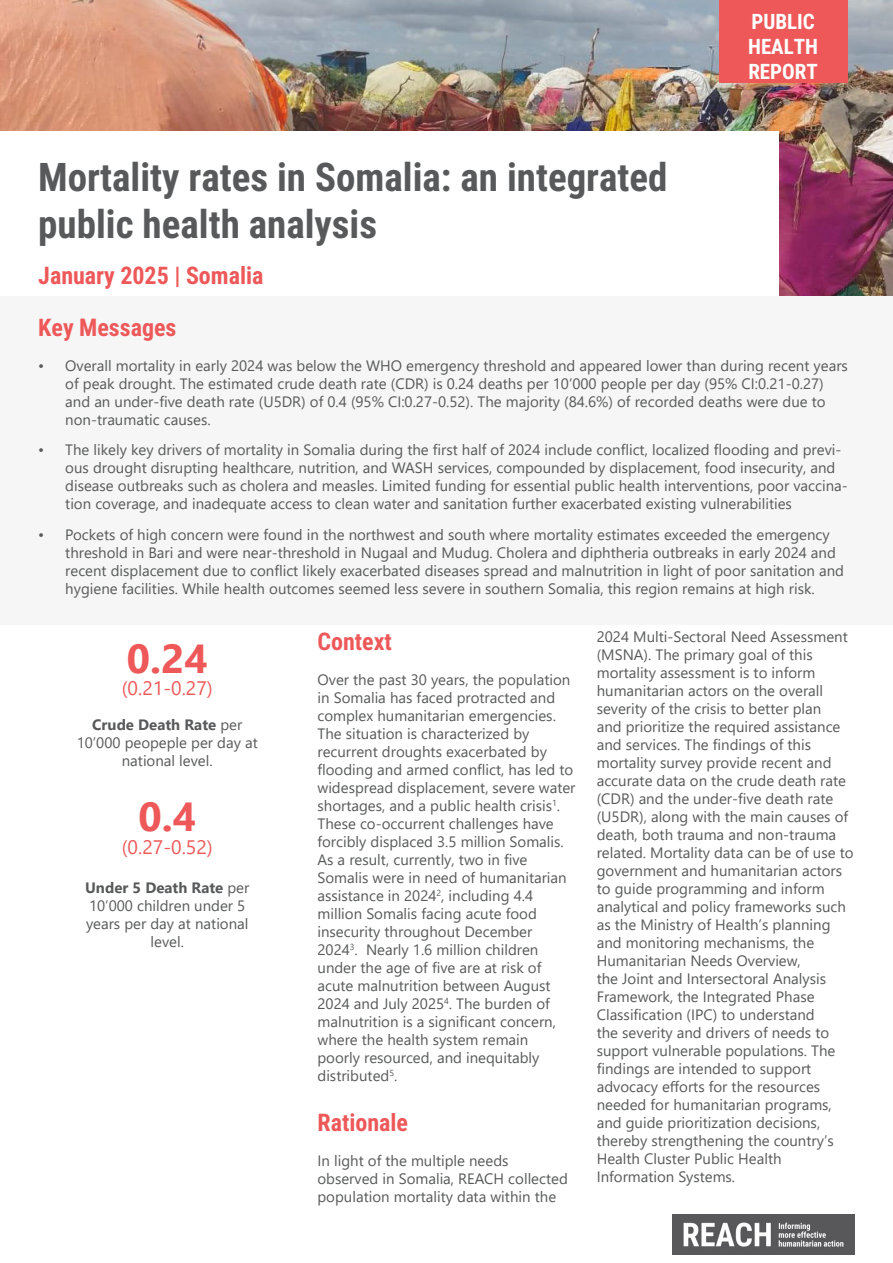
<style>
.page{position:relative;width:893px;height:1263px;background:#fff}
.page>*{position:absolute;margin:0;border:0;box-sizing:border-box;transform-origin:0 0}
.XX__-_Figure{font:700 40.5px "Segoe UI";color:#ee5859}
.Title_of_Factsheet{font:39px/46.8px "Roboto Condensed";color:#58595a}
.t1{font:24px "Roboto Condensed";color:#ee5859}
.t2{font:21px/25.2px "Roboto Condensed";color:#fff}
.XX__-_Figure-2{font:19.5px "Segoe UI";color:#ee5859}
.Paragraph{font:15px/18px "Segoe UI";color:#58595a}
.s1{font-weight:700}
</style>
<div class="page">
<img style="left:0;top:0;width:893px;height:296px">
<div style="left:719px;top:0;width:129px;height:83px;background:#ee5859"></div>
<img style="left:672px;top:1214px;width:183px;height:40px">
<div style="left:0;top:131px;width:778px;height:235px;background:#fff"></div>
<div style="left:0;top:296px;width:893px;height:329px;background:#f6f6f6"></div>
<p class="Title_of_Factsheet" style="left:38px;top:152px;width:631px">Mortality rates in Somalia: an integrated public health analysis</p>
<p class="t1" style="left:38px;top:258px;width:227px">January 2025 | Somalia</p>
<h3 class="t2" style="left:748px;top:8px;width:72px">PUBLIC<br>HEALTH<br>REPORT</h3>
<p class="t1" style="left:38px;top:310px;width:140px">Key Messages</p>
<p class="Paragraph" style="left:65px;top:355px;width:784px;text-indent:-27px">• Overall mortality in early 2024 was below the WHO emergency threshold and appeared lower than during recent years of peak drought. The estimated crude death rate (CDR) is 0.24 deaths per 10’000 people per day (95% CI:0.21-0.27) and an under-five death rate (U5DR) of 0.4 (95% CI:0.27-0.52). The majority (84.6%) of recorded deaths were due to non-traumatic causes.</p>
<p class="Paragraph" style="left:65px;top:440px;width:784px;text-indent:-27px">• The likely key drivers of mortality in Somalia during the first half of 2024 include conflict, localized flooding and previ&shy;ous drought disrupting healthcare, nutrition, and WASH services, compounded by displacement, food insecurity, and disease outbreaks such as cholera and measles. Limited funding for essential public health interventions, poor vaccina&shy;tion coverage, and inadequate access to clean water and sanitation further exacerbated existing vulnerabilities</p>
<p class="Paragraph" style="left:65px;top:524px;width:780px;text-indent:-27px">• Pockets of high concern were found in the northwest and south where mortality estimates exceeded the emergency threshold in Bari and were near-threshold in Nugaal and Mudug. Cholera and diphtheria outbreaks in early 2024 and recent displacement due to conflict likely exacerbated diseases spread and malnutrition in light of poor sanitation and hygiene facilities. While health outcomes seemed less severe in southern Somalia, this region remains at high risk.</p>
<p class="XX__-_Figure" style="left:127px;top:620px;width:82px">0.24</p>
<p class="XX__-_Figure-2" style="left:122px;top:670px;width:93px">(0.21-0.27)</p>
<p class="Paragraph" style="left:77px;top:714px;width:183px;text-align:center"><span class="s1">Crude Death Rate</span> per<br>10’000 peopeple per day at national level.</p>
<p class="XX__-_Figure" style="left:138px;top:778px;width:59px">0.4</p>
<p class="XX__-_Figure-2" style="left:122px;top:828px;width:93px">(0.27-0.52)</p>
<p class="Paragraph" style="left:85px;top:877px;width:166px;text-align:center"><span class="s1">Under 5 Death Rate</span> per<br>10’000 children under 5 years per day at national level.</p>
<p class="t1" style="left:317px;top:624px;width:76px">Context</p>
<p class="Paragraph" style="left:317px;top:669px;width:259px">Over the past 30 years, the population in Somalia has faced protracted and complex humanitarian emergencies.<br>The situation is characterized by recurrent droughts exacerbated by flooding and armed conflict, has led to widespread displacement, severe water shortages, and a public health crisis<sup>1</sup>.<br>These co-occurrent challenges have forcibly displaced 3.5 million Somalis.<br>As a result, currently, two in five Somalis were in need of humanitarian assistance in 2024<sup>2</sup>, including 4.4 million Somalis facing acute food insecurity throughout December 2024<sup>3</sup>. Nearly 1.6 million children under the age of five are at risk of acute malnutrition between August 2024 and July 2025<sup>4</sup>. The burden of malnutrition is a significant concern, where the health system remain<br>poorly resourced, and inequitably distributed<sup>5</sup>.</p>
<p class="t1" style="left:317px;top:1105px;width:92px">Rationale</p>
<p class="Paragraph" style="left:317px;top:1150px;width:252px">In light of the multiple needs observed in Somalia, REACH collected population mortality data within the</p>
<p class="Paragraph" style="left:597px;top:627px;width:258px">2024 Multi-Sectoral Need Assessment (MSNA). The primary goal of this mortality assessment is to inform humanitarian actors on the overall severity of the crisis to better plan<br>and prioritize the required assistance and services. The findings of this mortality survey provide recent and accurate data on the crude death rate (CDR) and the under-five death rate (U5DR), along with the main causes of death, both trauma and non-trauma related. Mortality data can be of use to government and humanitarian actors to guide programming and inform analytical and policy frameworks such as the Ministry of Health’s planning and monitoring mechanisms, the Humanitarian Needs Overview,<br>the Joint and Intersectoral Analysis Framework, the Integrated Phase Classification (IPC) to understand<br>the severity and drivers of needs to support vulnerable populations. The findings are intended to support advocacy efforts for the resources needed for humanitarian programs, and guide prioritization decisions, thereby strengthening the country’s Health Cluster Public Health Information Systems.</p>
</div>
